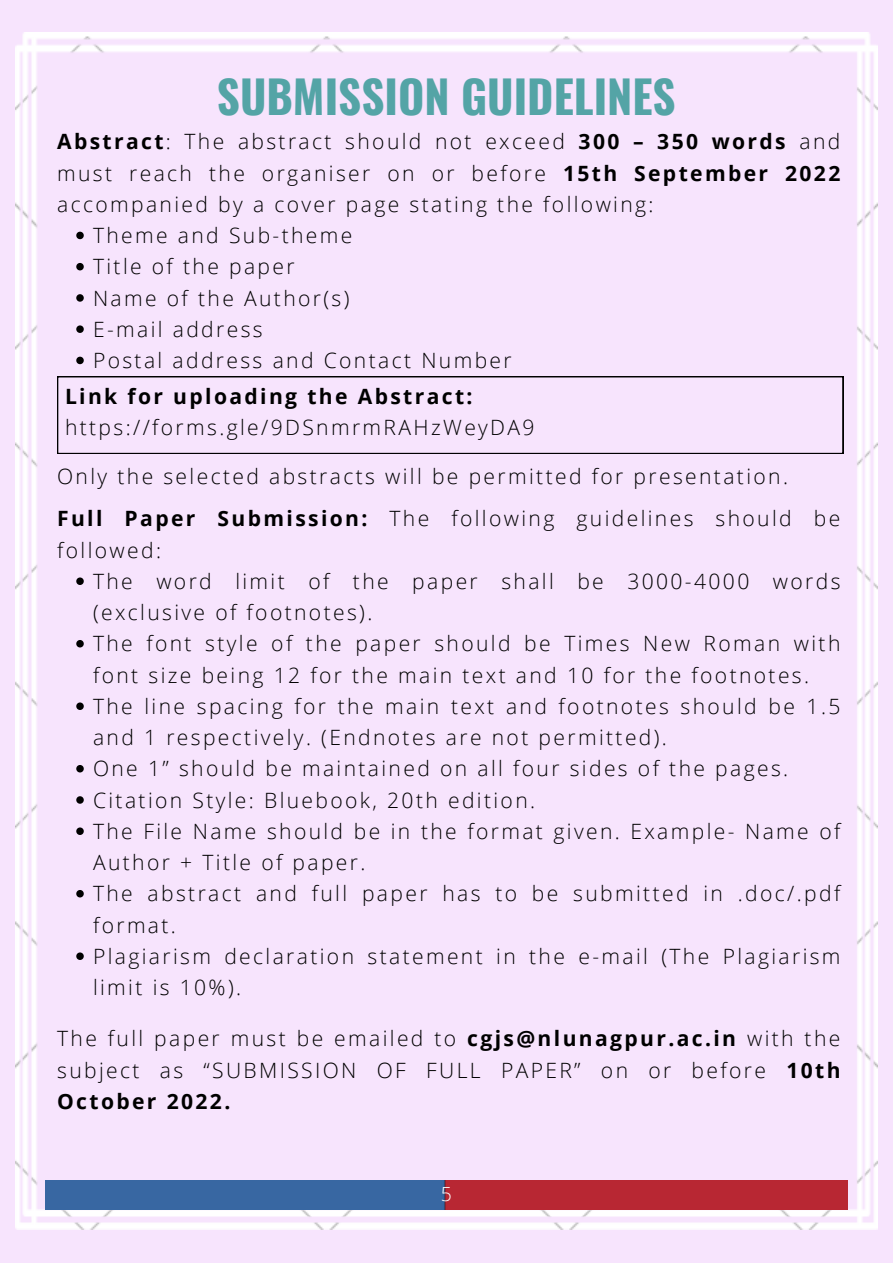
<style>
.page{position:relative;width:893px;height:1264px;background:#fff}
.page>*{position:absolute;margin:0;border:0;box-sizing:border-box;transform-origin:0 0}
.t1{font:700 45px "Oswald";color:#54a4a6}
.t2{font:300 21.15px/31.2px "Open Sans";letter-spacing:.115em;color:#000}
.t3{font:700 21.15px "Open Sans";letter-spacing:.11em;color:#000}
.t4{font:300 19.5px "Open Sans";color:#fff}
.s1{font-weight:700}
</style>
<div class="page">
<div style="left:0;top:0;width:892px;height:1262px;background:#f7e4fd"></div>
<img style="left:16px;top:33px;width:861px;height:1196px">
<svg style="left:76px;top:232px;width:8px;height:7px"></svg>
<svg style="left:76px;top:263px;width:8px;height:7px"></svg>
<svg style="left:76px;top:294px;width:8px;height:8px"></svg>
<svg style="left:76px;top:325px;width:8px;height:8px"></svg>
<svg style="left:76px;top:357px;width:8px;height:7px"></svg>
<svg style="left:76px;top:577px;width:8px;height:8px"></svg>
<svg style="left:76px;top:640px;width:8px;height:7px"></svg>
<svg style="left:76px;top:702px;width:8px;height:8px"></svg>
<svg style="left:76px;top:765px;width:8px;height:7px"></svg>
<svg style="left:76px;top:796px;width:8px;height:7px"></svg>
<svg style="left:76px;top:827px;width:8px;height:8px"></svg>
<svg style="left:76px;top:890px;width:8px;height:7px"></svg>
<svg style="left:76px;top:952px;width:8px;height:8px"></svg>
<img style="left:45px;top:1180px;width:802px;height:29px">
<svg style="left:57px;top:376px;width:786px;height:78px"></svg>
<h1 class="t1" style="left:217px;top:61px;width:460px">SUBMISSION GUIDELINES</h1>
<p class="t2" style="left:57px;top:125px;width:784px;text-align:justify"><span class="s1">Abstract</span>: The abstract should not exceed <span class="s1">300 – 350 words</span> and must reach the organiser on or before <span class="s1">15th September 2022 </span>accompanied by a cover page stating the following:</p>
<p class="t2" style="left:93px;top:219px;width:420px">Theme and Sub-theme<br>Title of the paper<br>Name of the Author(s)<br>E-mail address<br>Postal address and Contact Number</p>
<p class="t3" style="left:65px;top:381px;width:409px">Link for uploading the Abstract:</p>
<p class="t2" style="left:65px;top:411px;width:471px">https://forms.gle/9DSnmrmRAHzWeyDA9</p>
<p class="t2" style="left:57px;top:454px;width:784px;line-height:42.3px">Only the selected abstracts will be permitted for presentation.<br><span class="s1">Full Paper Submission:</span> The following guidelines should be</p>
<p class="t2" style="left:57px;top:534px;width:105px">followed:</p>
<p class="t2" style="left:93px;top:565px;width:749px">The word limit of the paper shall be 3000-4000 words (exclusive of footnotes).<br>The font style of the paper should be Times New Roman with font size being 12 for the main text and 10 for the footnotes.<br>The line spacing for the main text and footnotes should be 1.5 and 1 respectively. (Endnotes are not permitted).<br>One 1” should be maintained on all four sides of the pages.<br>Citation Style: Bluebook, 20th edition.<br>The File Name should be in the format given. Example- Name of Author + Title of paper.<br>The abstract and full paper has to be submitted in .doc/.pdf format.<br>Plagiarism declaration statement in the e-mail (The Plagiarism limit is 10%).</p>
<p class="t2" style="left:57px;top:1022px;width:784px;text-align:justify">The full paper must be emailed to <span class="s1">cgjs@nlunagpur.ac.in</span> with the subject as “SUBMISSION OF FULL PAPER” on or before <span class="s1">10th October 2022.</span></p>
<p class="t4" style="left:441px;top:1180px;width:13px">5</p>
</div>
